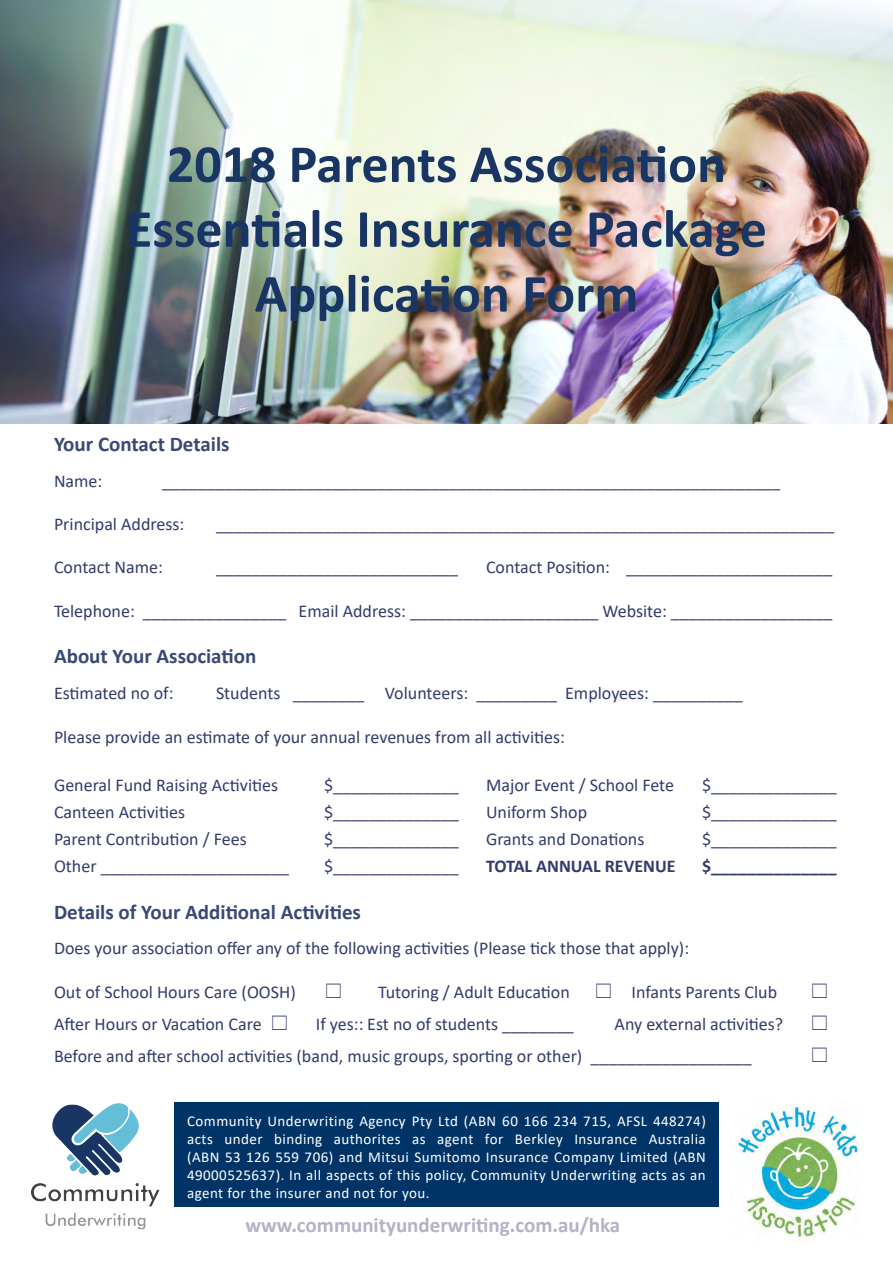
<style>
.page{position:relative;width:893px;height:1263px;background:#fff}
.page>*{position:absolute;margin:0;border:0;box-sizing:border-box;transform-origin:0 0}
.t1{font:700 54px "Calibri";color:#193564}
.t2{font:700 21px "Calibri";color:#3a4875}
.t3{font:700 21px "Calibri";color:#b2b2c8}
.t4{font:18px "Calibri";color:#323b6c}
.t5{font:700 18px "Calibri";color:#323b6c}
.t6{font:15px/18px "Calibri";letter-spacing:.03em;color:#fff;text-align:justify}
</style>
<div class="page">
<img style="left:0;top:0;width:893px;height:423px">
<img style="left:736px;top:1105px;width:122px;height:136px">
<div style="left:174px;top:1102px;width:545px;height:104px;background:#003466"></div>
<img style="left:31px;top:1103px;width:128px;height:126px">
<p class="t1" style="left:167px;top:126px;width:561px">2018 Parents Association</p>
<p class="t1" style="left:126px;top:191px;width:642px">Essentials Insurance Package</p>
<p class="t1" style="left:255px;top:255px;width:385px">Application Form</p>
<p class="t2" style="left:54px;top:429px;width:177px">Your Contact Details</p>
<p class="t4" style="left:54px;top:468px;width:50px">Name:</p>
<p class="t4" style="left:162px;top:468px;width:620px">_____________________________________________________________________</p>
<p class="t4" style="left:54px;top:512px;width:132px">Principal Address:</p>
<p class="t4" style="left:216px;top:512px;width:620px">_____________________________________________________________________</p>
<p class="t4" style="left:54px;top:555px;width:110px">Contact Name:</p>
<p class="t4" style="left:216px;top:555px;width:244px">___________________________</p>
<p class="t4" style="left:486px;top:555px;width:348px">Contact Position: _______________________</p>
<p class="t4" style="left:54px;top:598px;width:780px">Telephone: ________________ Email Address: _____________________ Website: __________________</p>
<p class="t2" style="left:54px;top:641px;width:204px">About Your Association</p>
<p class="t4" style="left:54px;top:681px;width:121px">Estimated no of:</p>
<p class="t4" style="left:216px;top:681px;width:528px">Students ________ Volunteers: _________ Employees: __________</p>
<p class="t4" style="left:54px;top:724px;width:512px">Please provide an estimate of your annual revenues from all activities:</p>
<p class="t4" style="left:54px;top:773px;width:226px">General Fund Raising Activities</p>
<p class="t4" style="left:324px;top:773px;width:136px">$______________</p>
<p class="t4" style="left:486px;top:773px;width:190px">Major Event / School Fete</p>
<p class="t4" style="left:702px;top:773px;width:136px">$______________</p>
<p class="t4" style="left:54px;top:800px;width:133px">Canteen Activities</p>
<p class="t4" style="left:324px;top:800px;width:136px">$______________</p>
<p class="t4" style="left:486px;top:800px;width:103px">Uniform Shop</p>
<p class="t4" style="left:702px;top:800px;width:136px">$______________</p>
<p class="t4" style="left:54px;top:827px;width:194px">Parent Contribution / Fees</p>
<p class="t4" style="left:324px;top:827px;width:136px">$______________</p>
<p class="t4" style="left:486px;top:827px;width:160px">Grants and Donations</p>
<p class="t4" style="left:702px;top:827px;width:136px">$______________</p>
<p class="t4" style="left:54px;top:854px;width:236px">Other _____________________</p>
<p class="t4" style="left:324px;top:854px;width:136px">$______________</p>
<p class="t5" style="left:486px;top:853px;width:191px">TOTAL ANNUAL REVENUE</p>
<p class="t5" style="left:702px;top:853px;width:136px">$______________</p>
<p class="t2" style="left:54px;top:897px;width:308px">Details of Your Additional Activities</p>
<p class="t4" style="left:54px;top:936px;width:637px">Does your association offer any of the following activities (Please tick those that apply):</p>
<p class="t4" style="left:54px;top:979px;width:243px">Out of School Hours Care (OOSH)</p>
<p class="t4" style="left:378px;top:979px;width:193px">Tutoring / Adult Education</p>
<p class="t4" style="left:632px;top:979px;width:147px">Infants Parents Club</p>
<p class="t4" style="left:54px;top:1011px;width:209px">After Hours or Vacation Care</p>
<p class="t4" style="left:316px;top:1011px;width:260px">If yes:: Est no of students ________</p>
<p class="t4" style="left:615px;top:1011px;width:170px">Any external activities?</p>
<p class="t4" style="left:54px;top:1044px;width:699px">Before and after school activities (band, music groups, sporting or other) __________________</p>
<p class="t6" style="left:187px;top:1111px;width:520px">Community Underwriting Agency Pty Ltd (ABN 60 166 234 715, AFSL 448274) acts under binding authorites as agent for Berkley Insurance Australia (ABN 53 126 559 706) and Mitsui Sumitomo Insurance Company Limited (ABN 49000525637). In all aspects of this policy, Community Underwriting acts as an agent for the insurer and not for you.</p>
<p class="t3" style="left:245px;top:1210px;width:376px">www.communityunderwriting.com.au/hka</p>
</div>
